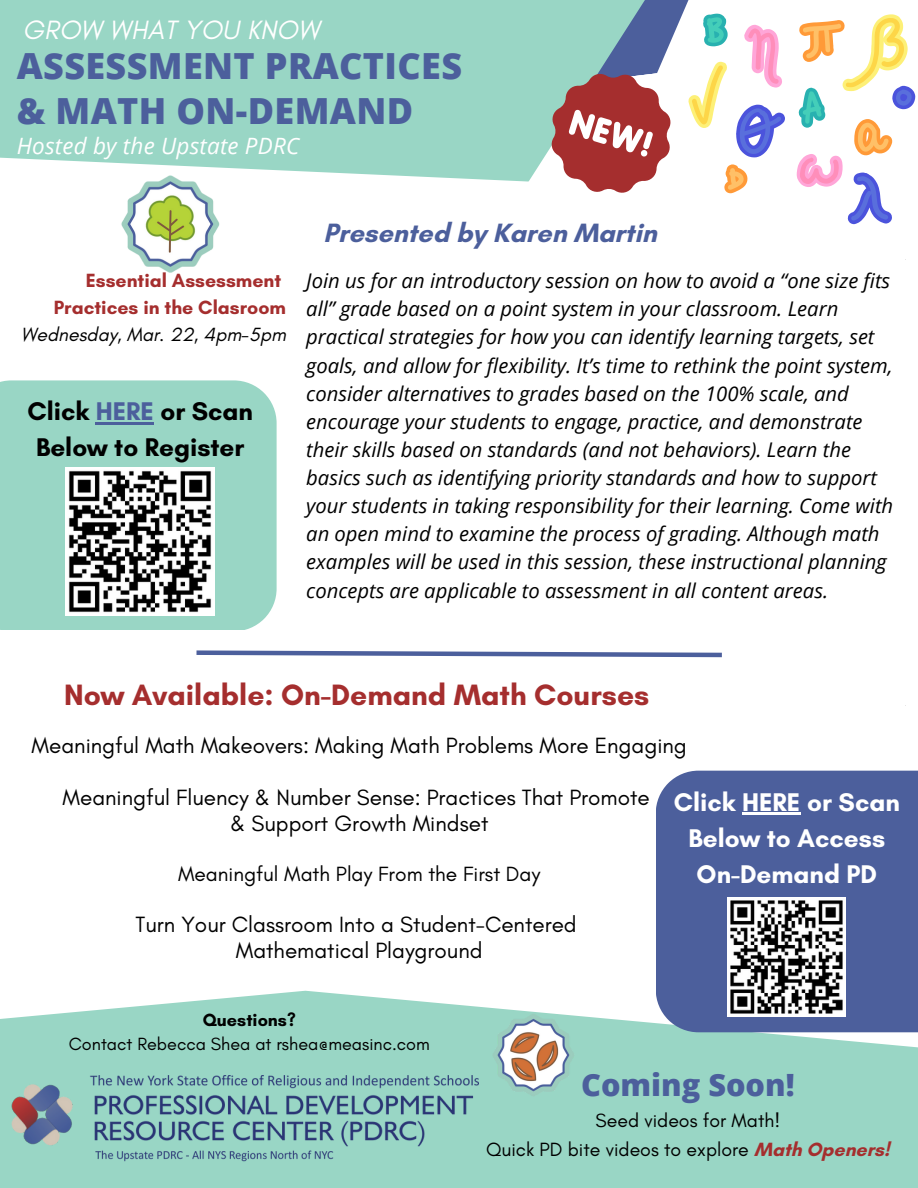
<style>
.page{position:relative;width:918px;height:1188px;background:#fff}
.page>*{position:absolute;margin:0;border:0;box-sizing:border-box;transform-origin:0 0}
.t1{font:800 36px/45px "Open Sans";letter-spacing:.01em;color:#4c5f9c}
.t2{font:800 30.75px "Open Sans";color:#4c5f9c}
.t3{font:700 30px "Glacial Indifference";color:#a52e2e}
.t4{font:700 27px "Glacial Indifference";color:#4c5f9c}
.t5{font:italic 27px "Glacial Indifference";letter-spacing:.01em;color:#fff}
.t6{font:700 26.1px/36px "Glacial Indifference";color:#fff;text-align:center}
.t7{font:700 26.1px/35.8px "Glacial Indifference";color:#000;text-align:center}
.t8{font:22.5px/25.8px "Glacial Indifference";color:#000;text-align:center}
.t9{font:italic 22.5px "Open Sans";letter-spacing:.01em;color:#fff}
.t10{font:21px "Glacial Indifference";color:#000}
.t11{font:italic 20.25px/28.2px "Open Sans";color:#000}
.t12{font:19.5px/29.2px "Glacial Indifference";color:#000;text-align:center}
.t13{font:700 19.5px/27px "Glacial Indifference";color:#a52e2e;text-align:right}
.t14{font:italic 19.5px "Glacial Indifference";color:#000}
.t15{font:18px "Glacial Indifference";color:#000}
.t16{font:700 18px "Glacial Indifference";color:#000}
.s1{color:#4c5f9c}
.s2{font-weight:700;color:#a52e2e}
</style>
<div class="page">
<svg style="left:0;top:0;width:916px;height:182px;background:#a2d9ca"></svg>
<div style="left:0;top:380px;width:277px;height:250px;background:#99d6c5"></div>
<img style="left:92px;top:145px;width:157px;height:128px">
<div style="left:0;top:991px;width:918px;height:197px;background:#99d6c5"></div>
<img style="left:11px;top:1075px;width:456px;height:87px">
<img style="left:467px;top:991px;width:133px;height:108px">
<svg style="left:797px;top:14px;width:118px;height:210px"></svg>
<svg style="left:534px;top:14px;width:251px;height:180px"></svg>
<img style="left:66px;top:467px;width:148px;height:149px">
<hr style="left:96px;top:422px;width:58px;height:2px;background:#4c5f9c">
<div style="left:656px;top:771px;width:262px;height:261px;background:#4c5f9c"></div>
<hr style="left:742px;top:813px;width:58px;height:2px;background:#fff">
<svg style="left:196px;top:650px;width:526px;height:8px"></svg>
<img style="left:728px;top:898px;width:118px;height:118px">
<h3 class="t5" style="left:23px;top:13px;width:298px">GROW WHAT YOU KNOW</h3>
<h1 class="t1" style="left:17px;top:43px;width:447px">ASSESSMENT PRACTICES &amp; MATH ON-DEMAND</h1>
<p class="t9" style="left:17px;top:130px;width:284px">Hosted by the Upstate PDRC</p>
<h3 class="t4" style="left:324px;top:217px;width:335px">Presented by Karen Martin</h3>
<p class="t13" style="left:54px;top:267px;width:234px">Essential Assessment<br>Practices in the Clasroom</p>
<p class="t14" style="left:21px;top:323px;width:266px">Wednesday, Mar. 22, 4pm-5pm</p>
<p class="t7" style="left:27px;top:393px;width:227px">Click <span class="s1">HERE</span> or Scan<br>Below to Register</p>
<p class="t11" style="left:306px;top:266px;width:588px">Join us for an introductory session on how to avoid a “one size fits all” grade based on a point system in your classroom. Learn practical strategies for how you can identify learning targets, set goals, and allow for flexibility. It’s time to rethink the point system, consider alternatives to grades based on the 100% scale, and encourage your students to engage, practice, and demonstrate their skills based on standards (and not behaviors). Learn the basics such as identifying priority standards and how to support your students in taking responsibility for their learning. Come with an open mind to examine the process of grading. Although math examples will be used in this session, these instructional planning concepts are applicable to assessment in all content areas.</p>
<h3 class="t3" style="left:64px;top:676px;width:587px">Now Available: On-Demand Math Courses</h3>
<p class="t8" style="left:32px;top:732px;width:657px">Meaningful Math Makeovers: Making Math Problems More Engaging</p>
<p class="t8" style="left:63px;top:784px;width:589px">Meaningful Fluency &amp; Number Sense: Practices That Promote &amp; Support Growth Mindset</p>
<p class="t10" style="left:178px;top:861px;width:364px">Meaningful Math Play From the First Day</p>
<p class="t8" style="left:136px;top:911px;width:443px">Turn Your Classroom Into a Student-Centered<br>Mathematical Playground</p>
<p class="t6" style="left:674px;top:783px;width:228px">Click HERE or Scan<br>Below to Access<br>On-Demand PD</p>
<p class="t16" style="left:203px;top:1008px;width:94px">Questions?</p>
<p class="t15" style="left:69px;top:1033px;width:363px">Contact Rebecca Shea at rshea@measinc.com</p>
<h2 class="t2" style="left:581px;top:1063px;width:215px">Coming Soon!</h2>
<p class="t12" style="left:486px;top:1106px;width:405px">Seed videos for Math!<br>Quick PD bite videos to explore <span class="s2">Math Openers!</span></p>
</div>
